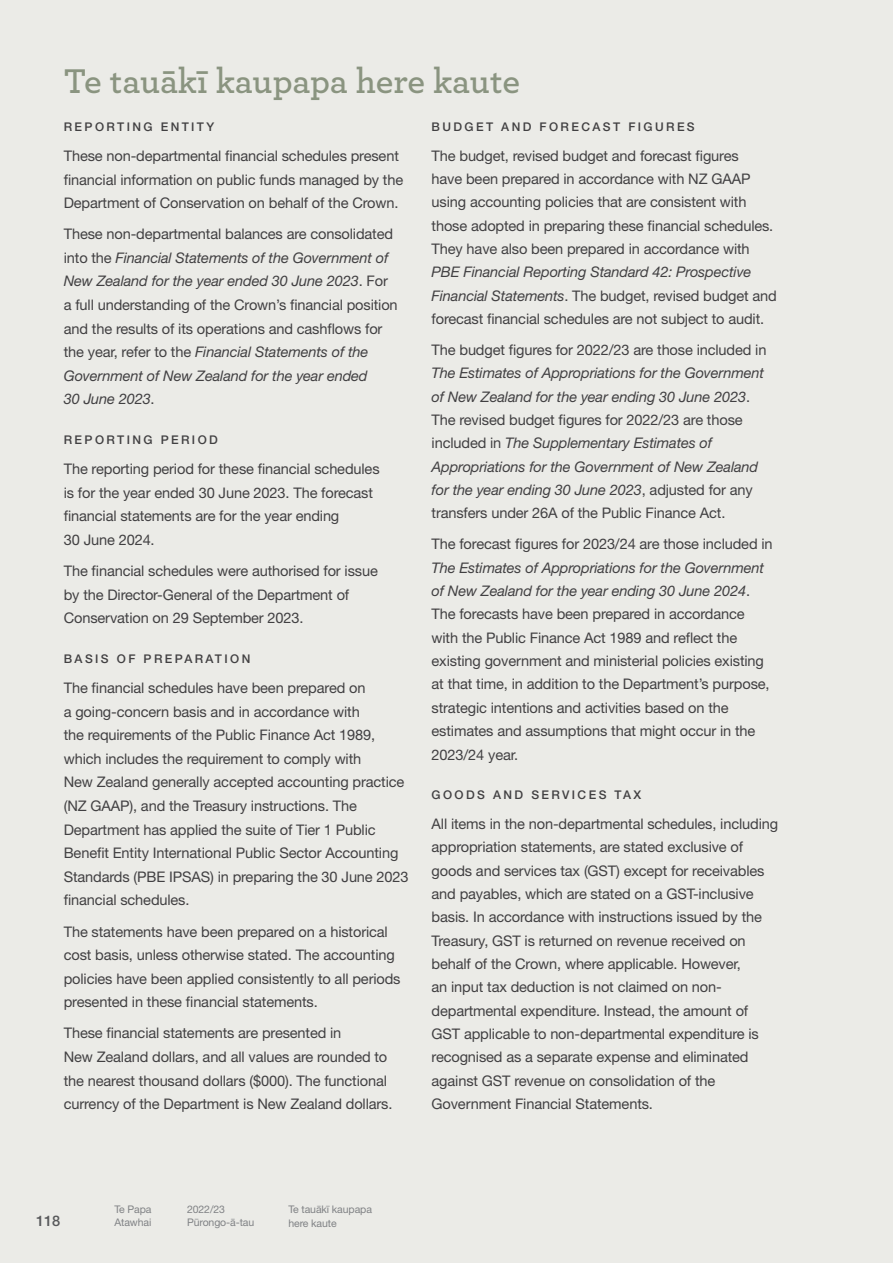
<style>
.page{position:relative;width:893px;height:1263px;background:#ebebe7}
.page>*{position:absolute;margin:0;border:0;box-sizing:border-box;transform-origin:0 0}
.t1{font:600 36px "Archer";letter-spacing:-.01em;color:#8a9480}
.t2{font:14.7px/23.5px "Helvetica Neue LT Pro";letter-spacing:-.01em;color:#414042}
.t3{font:italic 14.7px/23.4px "Helvetica Neue LT Pro";letter-spacing:-.01em;color:#414042}
.t4{font:500 14.7px "Helvetica Neue LT Pro";color:#58595b}
.t5{font:500 12px "Helvetica Neue LT Pro";letter-spacing:.2em;color:#414042}
.t6{font:10.5px/13.5px "Helvetica Neue LT Pro";letter-spacing:-.01em;color:#808285}
.s1{font-style:italic}
.s2{font-style:normal}
</style>
<div class="page">
<h1 class="t1" style="left:64px;top:54px;width:458px">Te tauākī kaupapa here kaute</h1>
<p class="t5" style="left:64px;top:119px;width:152px">REPORTING ENTITY</p>
<p class="t2" style="left:64px;top:144px;width:341px">These non-departmental financial schedules present financial information on public funds managed by the<br>Department of Conservation on behalf of the Crown.</p>
<p class="t2" style="left:64px;top:222px;width:335px">These non-departmental balances are consolidated into the <span class="s1">Financial Statements of the Government of New Zealand for the year ended 30 June 2023</span>. For a full understanding of the Crown’s financial position and the results of its operations and cashflows for the year, refer to the <span class="s1">Financial Statements of the Government of New Zealand for the year ended<br>30 June 2023</span>.</p>
<p class="t5" style="left:64px;top:433px;width:156px">REPORTING PERIOD</p>
<p class="t2" style="left:64px;top:457px;width:317px">The reporting period for these financial schedules is for the year ended 30 June 2023. The forecast financial statements are for the year ending<br>30 June 2024.</p>
<p class="t2" style="left:64px;top:559px;width:316px">The financial schedules were authorised for issue by the Director-General of the Department of<br>Conservation on 29 September 2023.</p>
<p class="t5" style="left:64px;top:652px;width:188px">BASIS OF PREPARATION</p>
<p class="t2" style="left:64px;top:676px;width:346px">The financial schedules have been prepared on<br>a going-concern basis and in accordance with<br>the requirements of the Public Finance Act 1989, which includes the requirement to comply with<br>New Zealand generally accepted accounting practice (NZ GAAP), and the Treasury instructions. The Department has applied the suite of Tier 1 Public Benefit Entity International Public Sector Accounting Standards (PBE IPSAS) in preparing the 30 June 2023 financial schedules.</p>
<p class="t2" style="left:64px;top:919px;width:338px">The statements have been prepared on a historical cost basis, unless otherwise stated. The accounting policies have been applied consistently to all periods presented in these financial statements.</p>
<p class="t2" style="left:64px;top:1021px;width:330px">These financial statements are presented in<br>New Zealand dollars, and all values are rounded to the nearest thousand dollars ($000). The functional currency of the Department is New Zealand dollars.</p>
<p class="t5" style="left:432px;top:119px;width:265px">BUDGET AND FORECAST FIGURES</p>
<p class="t2" style="left:432px;top:143px;width:343px">The budget, revised budget and forecast figures<br>have been prepared in accordance with NZ GAAP using accounting policies that are consistent with those adopted in preparing these financial schedules.<br>They have also been prepared in accordance with</p>
<p class="t2" style="left:432px;top:260px;width:347px"><span class="s1">PBE Financial Reporting Standard 42: Prospective<br>Financial Statements</span>. The budget, revised budget and forecast financial schedules are not subject to audit.</p>
<p class="t2" style="left:432px;top:338px;width:336px">The budget figures for 2022/23 are those included in</p>
<p class="t3" style="left:432px;top:361px;width:334px">The Estimates of Appropriations for the Government of New Zealand for the year ending 30 June 2023<span class="s2">.<br>The revised budget figures for 2022/23 are those included in</span> The Supplementary Estimates of Appropriations for the Government of New Zealand for the year ending 30 June 2023<span class="s2">, adjusted for any transfers under 26A of the Public Finance Act.</span></p>
<p class="t2" style="left:432px;top:532px;width:343px">The forecast figures for 2023/24 are those included in</p>
<p class="t2" style="left:432px;top:555px;width:339px"><span class="s1">The Estimates of Appropriations for the Government of New Zealand for the year ending 30 June 2024</span>.<br>The forecasts have been prepared in accordance with the Public Finance Act 1989 and reflect the existing government and ministerial policies existing at that time, in addition to the Department’s purpose, strategic intentions and activities based on the estimates and assumptions that might occur in the 2023/24 year.</p>
<p class="t5" style="left:432px;top:788px;width:211px">GOODS AND SERVICES TAX</p>
<p class="t2" style="left:432px;top:811px;width:348px">All items in the non-departmental schedules, including appropriation statements, are stated exclusive of goods and services tax (GST) except for receivables and payables, which are stated on a GST-inclusive basis. In accordance with instructions issued by the Treasury, GST is returned on revenue received on behalf of the Crown, where applicable. However,<br>an input tax deduction is not claimed on non&shy;departmental expenditure. Instead, the amount of GST applicable to non-departmental expenditure is recognised as a separate expense and eliminated against GST revenue on consolidation of the Government Financial Statements.</p>
<p class="t4" style="left:36px;top:1212px;width:26px">118</p>
<p class="t6" style="left:114px;top:1202px;width:39px">Te Papa<br>Atawhai</p>
<p class="t6" style="left:187px;top:1202px;width:69px">2022/23<br>Pūrongo-ā-tau</p>
<p class="t6" style="left:288px;top:1202px;width:85px">Te tauākī kaupapa here kaute</p>
</div>
